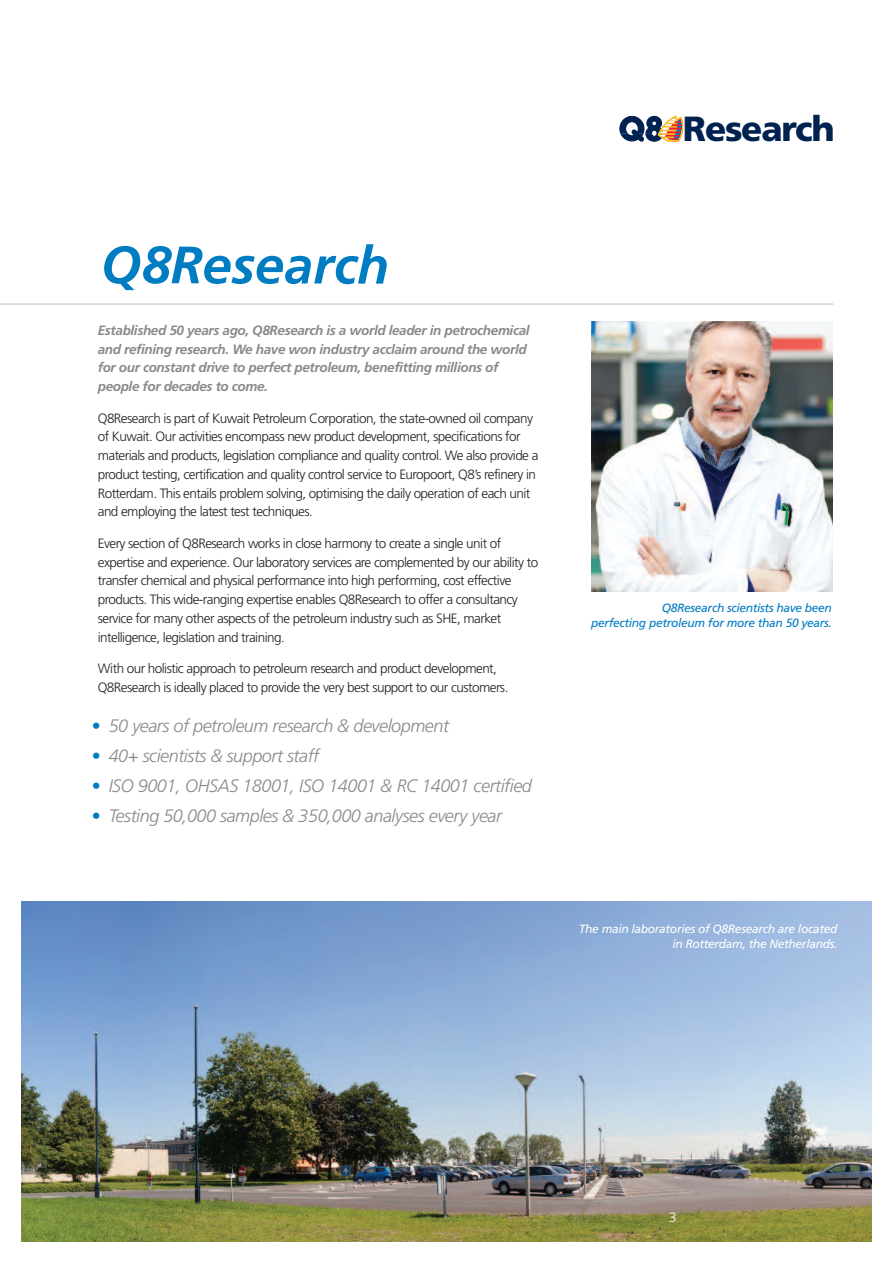
<style>
.page{position:relative;width:893px;height:1263px;background:#fff}
.page>*{position:absolute;margin:0;border:0;box-sizing:border-box;transform-origin:0 0}
.t1{font:italic 700 52.5px "Frutiger";color:#007cc2}
.t2{font:900 34.95px "Frutiger";letter-spacing:-.035em;color:#002250}
.t3{font:italic 300 18px "Frutiger";letter-spacing:-.025em;color:#87898c}
.t4{font:300 13.5px/18.8px "Frutiger";letter-spacing:-.04em;color:#231f20}
.t5{font:italic 700 13.5px/18.8px "Frutiger";letter-spacing:-.025em;color:#87898c}
.t6{font:300 13.5px "Frutiger";color:#fff}
.t7{font:italic 12px/15px "Frutiger";letter-spacing:-.025em;color:#fff;text-align:right}
.t8{font:italic 12px/15px "Frutiger";letter-spacing:-.025em;color:#007cc2;text-align:right}
.s1{font-style:normal;color:#007cc2}
</style>
<div class="page">
<img style="left:21px;top:901px;width:851px;height:341px">
<hr style="left:0;top:304px;width:833px;height:1px;background:#bcbdc0">
<svg style="left:620px;top:116px;width:64px;height:26px"></svg>
<img style="left:591px;top:321px;width:241px;height:270px">
<h1 class="t1" style="left:100px;top:244px;width:290px">Q8Research</h1>
<p class="t5" style="left:98px;top:322px;width:433px">Established 50 years ago, Q8Research is a world leader in petrochemical and refining research. We have won industry acclaim around the world for our constant drive to perfect petroleum, benefitting millions of people for decades to come.</p>
<p class="t4" style="left:98px;top:410px;width:442px">Q8Research is part of Kuwait Petroleum Corporation, the state-owned oil company of Kuwait. Our activities encompass new product development, specifications for materials and products, legislation compliance and quality control. We also provide a product testing, certification and quality control service to Europoort, Q8’s refinery in Rotterdam. This entails problem solving, optimising the daily operation of each unit and employing the latest test techniques.</p>
<p class="t4" style="left:98px;top:535px;width:442px">Every section of Q8Research works in close harmony to create a single unit of expertise and experience. Our laboratory services are complemented by our ability to transfer chemical and physical performance into high performing, cost effective products. This wide-ranging expertise enables Q8Research to offer a consultancy service for many other aspects of the petroleum industry such as SHE, market intelligence, legislation and training.</p>
<p class="t4" style="left:98px;top:660px;width:412px">With our holistic approach to petroleum research and product development,<br>Q8Research is ideally placed to provide the very best support to our customers.</p>
<h3 class="t3" style="left:92px;top:719px;width:359px"><span class="s1">•</span> 50 years of petroleum research &amp; development</h3>
<h3 class="t3" style="left:92px;top:749px;width:229px"><span class="s1">•</span> 40+ scientists &amp; support staff</h3>
<h3 class="t3" style="left:92px;top:779px;width:442px"><span class="s1">•</span> ISO 9001, OHSAS 18001, ISO 14001 &amp; RC 14001 certified</h3>
<h3 class="t3" style="left:92px;top:809px;width:412px"><span class="s1">•</span> Testing 50,000 samples &amp; 350,000 analyses every year</h3>
<h2 class="t2" style="left:683px;top:115px;width:153px">Research</h2>
<p class="t8" style="left:591px;top:601px;width:242px">Q8Research scientists have been<br>perfecting petroleum for more than 50 years.</p>
<p class="t7" style="left:579px;top:922px;width:260px">The main laboratories of Q8Research are located in Rotterdam, the Netherlands.</p>
<p class="t6" style="left:669px;top:1212px;width:9px">3</p>
</div>
